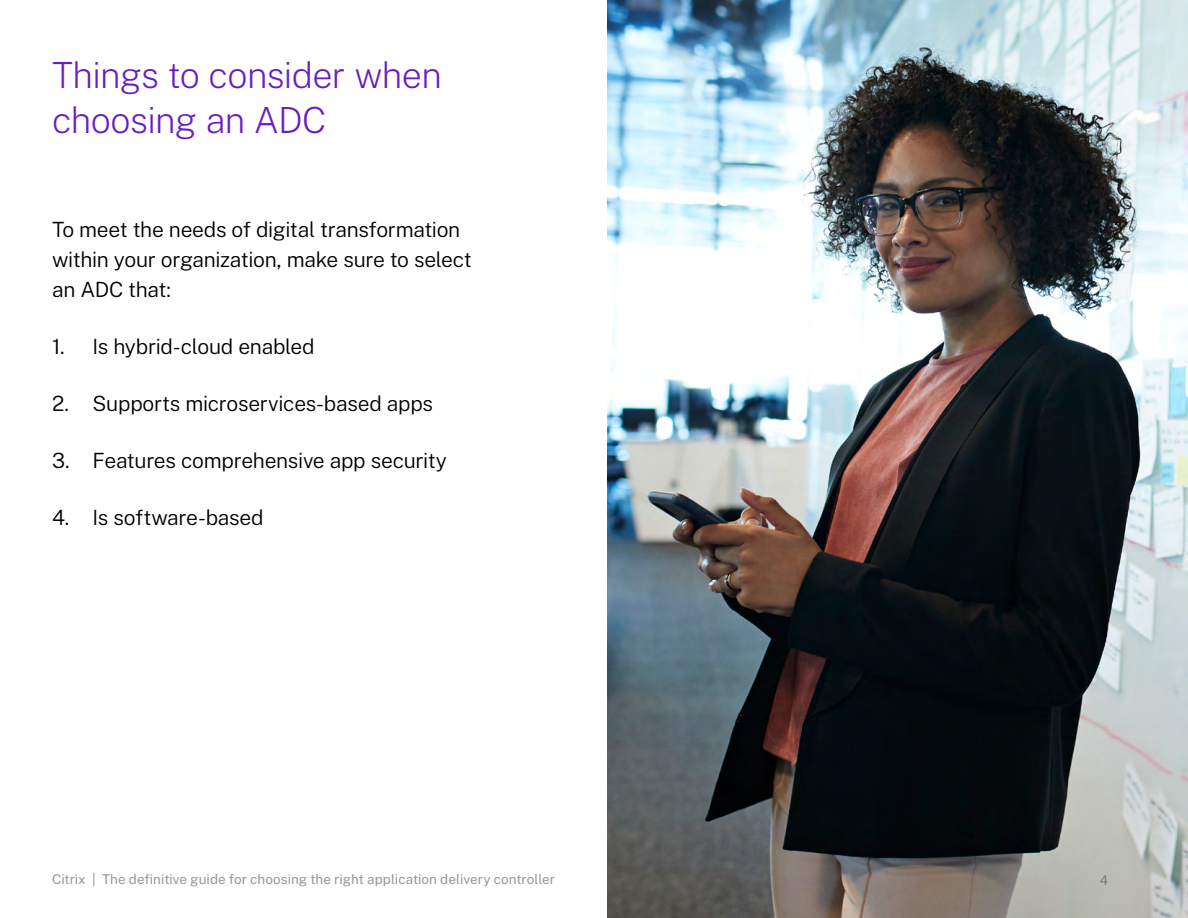
<style>
.page{position:relative;width:1188px;height:918px;background:#fff}
.page>*{position:absolute;margin:0;border:0;box-sizing:border-box;transform-origin:0 0}
.t1{font:200 36px/45px "Public Sans";letter-spacing:-.02em;color:#691cc2}
.t2{font:300 21px/30px "Public Sans";letter-spacing:-.015em;color:#000}
.t3{font:13.5px "Public Sans";color:#989898}
.t4{font:300 13.5px "Public Sans";color:#767676}
</style>
<div class="page">
<img style="left:608px;top:0;width:580px;height:918px">
<h1 class="t1" style="left:52px;top:50px;width:391px">Things to consider when choosing an ADC</h1>
<p class="t2" style="left:52px;top:213px;width:421px">To meet the needs of digital transformation within your organization, make sure to select an ADC that:</p>
<p class="t2" style="left:52px;top:330px;width:264px">1. Is hybrid-cloud enabled</p>
<p class="t2" style="left:52px;top:387px;width:383px">2. Supports microservices-based apps</p>
<p class="t2" style="left:52px;top:444px;width:396px">3. Features comprehensive app security</p>
<p class="t2" style="left:52px;top:501px;width:213px">4. Is software-based</p>
<p class="t3" style="left:52px;top:869px;width:505px">Citrix | The definitive guide for choosing the right application delivery controller</p>
<p class="t4" style="left:1100px;top:871px;width:10px">4</p>
</div>
